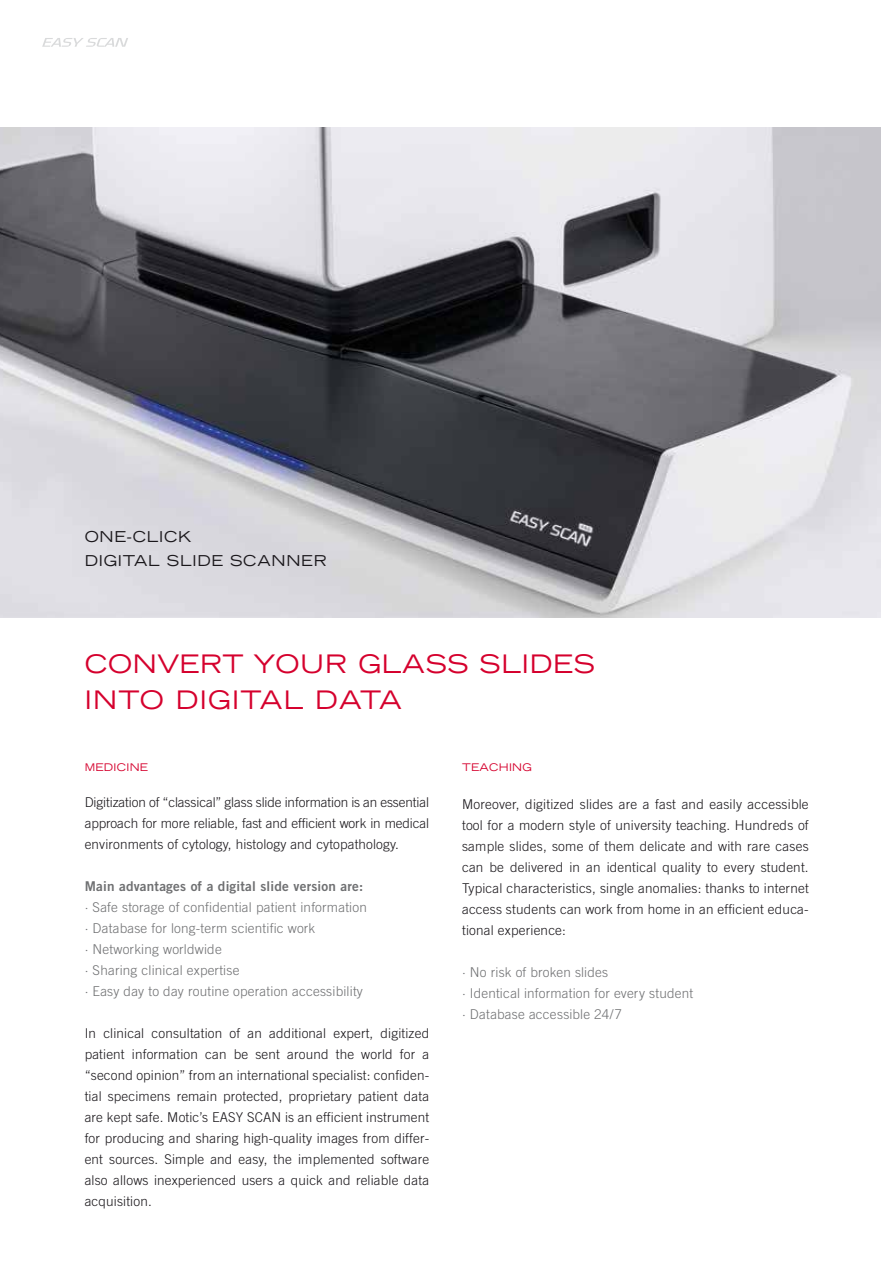
<style>
.page{position:relative;width:893px;height:1263px;background:#fff}
.page>*{position:absolute;margin:0;border:0;box-sizing:border-box;transform-origin:0 0}
.t1{font:expanded 25.5px/36px "Trade Gothic LH";letter-spacing:.03em;color:#d5002d}
.t2{font:expanded 15px/24px "Trade Gothic LH";letter-spacing:.05em;color:#1a171b}
.t3{font:300 13.5px/21px "Trade Gothic";letter-spacing:.01em;color:#1a171b;text-align:justify}
.t4{font:300 13.5px/21px "Trade Gothic";letter-spacing:.015em;color:#6f7072}
.t5{font:13.5px "Trade Gothic Bold Two";letter-spacing:.015em;color:#6f7072}
.t6{font:expanded 10.5px "Trade Gothic LH";letter-spacing:.03em;color:#d5002d}
</style>
<div class="page">
<svg style="left:42px;top:38px;width:86px;height:9px"></svg>
<img style="left:0;top:127px;width:880px;height:490px">
<p class="t2" style="left:85px;top:524px;width:244px">ONE-CLICK<br>DIGITAL SLIDE SCANNER</p>
<h1 class="t1" style="left:85px;top:645px;width:512px">CONVERT YOUR GLASS SLIDES<br>INTO DIGITAL DATA</h1>
<p class="t6" style="left:85px;top:761px;width:65px">MEDICINE</p>
<p class="t6" style="left:462px;top:761px;width:71px">TEACHING</p>
<p class="t3" style="left:462px;top:793px;width:348px">Moreover, digitized slides are a fast and easily accessible tool for a modern style of university teaching. Hundreds of sample slides, some of them delicate and with rare cases can be delivered in an identical quality to every student.<br>Typical characteristics, single anomalies: thanks to internet access students can work from home in an efficient educa&shy;tional experience:</p>
<p class="t4" style="left:462px;top:961px;width:232px">· No risk of broken slides<br>· Identical information for every student · Database accessible 24/7</p>
<p class="t3" style="left:85px;top:791px;width:346px">Digitization of “classical” glass slide information is an essential approach for more reliable, fast and efficient work in medical environments of cytology, histology and cytopathology.</p>
<p class="t5" style="left:85px;top:878px;width:280px">Main advantages of a digital slide version are:</p>
<p class="t4" style="left:85px;top:896px;width:284px">· Safe storage of confidential patient information · Database for long-term scientific work<br>· Networking worldwide<br>· Sharing clinical expertise<br>· Easy day to day routine operation accessibility</p>
<p class="t3" style="left:85px;top:1022px;width:346px">In clinical consultation of an additional expert, digitized patient information can be sent around the world for a “second opinion” from an international specialist: confiden&shy;tial specimens remain protected, proprietary patient data are kept safe. Motic’s EASY SCAN is an efficient instrument for producing and sharing high-quality images from differ&shy;ent sources. Simple and easy, the implemented software also allows inexperienced users a quick and reliable data acquisition.</p>
</div>
